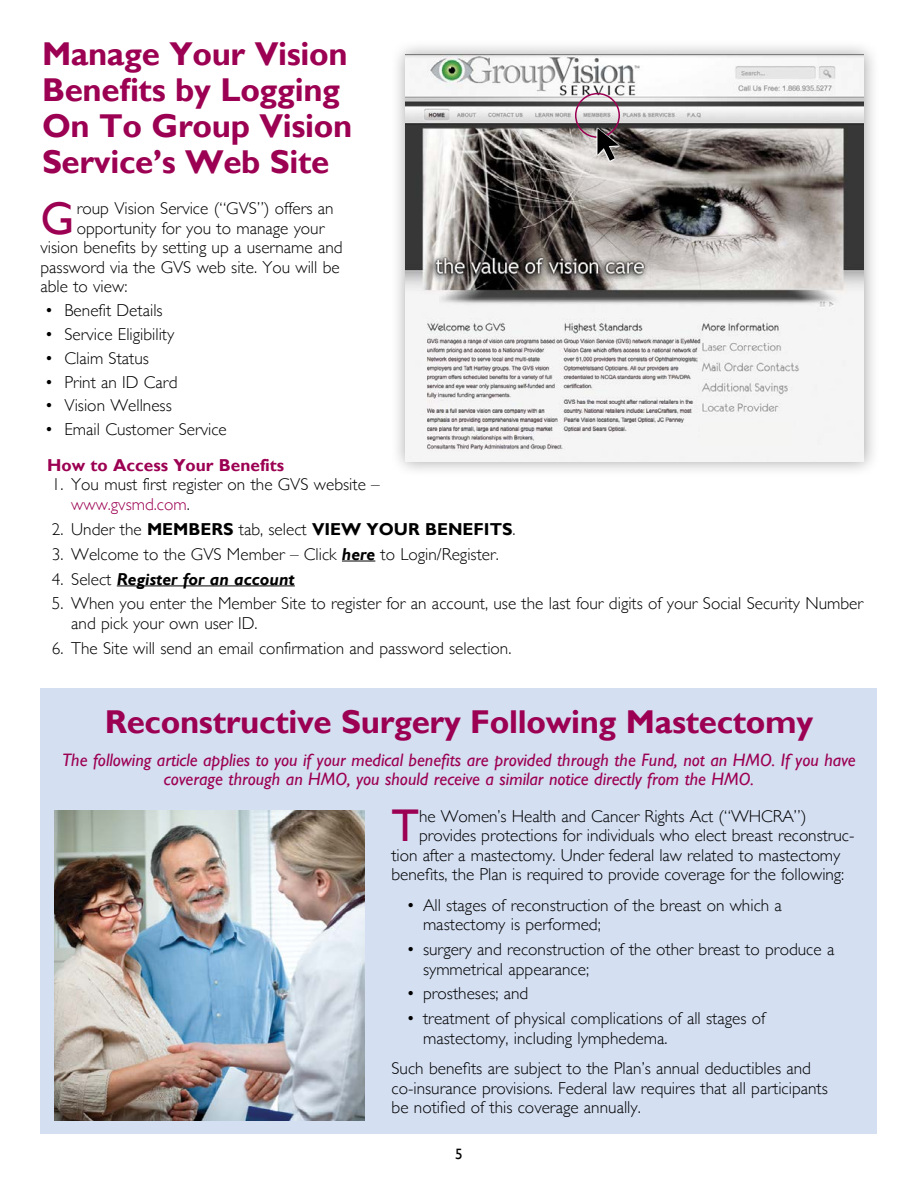
<style>
.page{position:relative;width:918px;height:1188px;background:#fff}
.page>*{position:absolute;margin:0;border:0;box-sizing:border-box;transform-origin:0 0}
.t1{font:45.9px "Gill Sans";color:#9c0052}
.t2{font:45.9px "Gill Sans";color:#9c0052}
.t3{font:700 33px/36px "Gill Sans";letter-spacing:-.01em;color:#9c0052}
.t4{font:italic 18px/19.5px "Gill Sans";color:#9c0052;text-align:center}
.t5{font:300 17.25px/19.5px "Gill Sans";color:#000}
.t6{font:700 17.25px "Gill Sans";color:#000}
.t7{font:italic 700 17.25px "Gill Sans";color:#000}
.t8{font:700 17.25px "Gill Sans";color:#9c0052}
.t9{font:15px "Gill Sans";color:#000}
.s1{color:#9c0052}
.s2{font-weight:300}
.s3{font-weight:700;font-style:italic}
.s4{font-weight:300;font-style:normal}
</style>
<div class="page">
<div style="left:40px;top:688px;width:838px;height:446px;background:#d4dff2"></div>
<div style="left:391px;top:40px;width:489px;height:438px;background:#000;opacity:.35"></div>
<img style="left:405px;top:54px;width:459px;height:407px">
<hr style="left:342px;top:561px;width:33px;height:1px;background:#000">
<hr style="left:117px;top:585px;width:178px;height:1px;background:#000">
<img style="left:54px;top:810px;width:310px;height:310px">
<div style="left:575px;top:93px;width:45px;height:45px;border:2px solid #9c0052;border-radius:50%"></div>
<svg style="left:596px;top:127px;width:24px;height:35px"></svg>
<svg style="left:597px;top:128px;width:22px;height:33px"></svg>
<div style="left:700px;top:423px;width:92px;height:23px;background:#f5f5f4"></div>
<h2 class="t3" style="left:42px;top:37px;width:312px">Manage Your Vision<br>Benefits by Logging<br>On To Group Vision<br>Service’s Web Site</h2>
<h1 class="t1" style="left:40px;top:191px;width:35px">G</h1>
<p class="t5" style="left:77px;top:198px;width:258px">roup Vision Service (“GVS”) offers an</p>
<p class="t5" style="left:77px;top:218px;width:249px">opportunity for you to manage your</p>
<p class="t5" style="left:40px;top:237px;width:304px">vision benefits by setting up a username and</p>
<p class="t5" style="left:40px;top:257px;width:301px">password via the GVS web site. You will be</p>
<p class="t5" style="left:40px;top:276px;width:88px">able to view:</p>
<p class="t5" style="left:45px;top:300px;width:119px">• Benefit Details</p>
<p class="t5" style="left:45px;top:324px;width:131px">• Service Eligibility</p>
<p class="t5" style="left:45px;top:348px;width:106px">• Claim Status</p>
<p class="t5" style="left:45px;top:371px;width:134px">• Print an ID Card</p>
<p class="t5" style="left:45px;top:395px;width:128px">• Vision Wellness</p>
<p class="t5" style="left:45px;top:419px;width:183px">• Email Customer Service</p>
<p class="t8" style="left:47px;top:455px;width:239px">How to Access Your Benefits</p>
<p class="t5" style="left:71px;top:474px;width:310px;text-indent:-19px">1. You must first register on the GVS website – <span class="s1">www.gvsmd.com</span>.</p>
<p class="t6" style="left:52px;top:519px;width:465px"><span class="s2">2. Under the</span> MEMBERS <span class="s2">tab, select</span> VIEW YOUR BENEFITS<span class="s2">.</span></p>
<p class="t5" style="left:52px;top:543px;width:449px">3. Welcome to the GVS Member – Click <span class="s3">here</span> to Login/Register.</p>
<p class="t7" style="left:52px;top:569px;width:245px"><span class="s4">4. Select</span> Register for an account</p>
<p class="t5" style="left:71px;top:593px;width:793px;text-indent:-19px">5. When you enter the Member Site to register for an account, use the last four digits of your Social Security Number and pick your own user ID.</p>
<p class="t5" style="left:52px;top:638px;width:461px">6. The Site will send an email confirmation and password selection.</p>
<h2 class="t3" style="left:105px;top:705px;width:710px">Reconstructive Surgery Following Mastectomy</h2>
<p class="t4" style="left:62px;top:750px;width:795px">The following article applies to you if your medical benefits are provided through the Fund, not an HMO. If you have coverage through an HMO, you should receive a similar notice directly from the HMO.</p>
<h1 class="t2" style="left:392px;top:799px;width:29px">T</h1>
<p class="t5" style="left:419px;top:806px;width:389px">he Women’s Health and Cancer Rights Act (“WHCRA”)</p>
<p class="t5" style="left:419px;top:825px;width:437px">provides protections for individuals who elect breast reconstruc-</p>
<p class="t5" style="left:392px;top:845px;width:450px">tion after a mastectomy. Under federal law related to mastectomy</p>
<p class="t5" style="left:392px;top:864px;width:454px">benefits, the Plan is required to provide coverage for the following:</p>
<p class="t5" style="left:423px;top:895px;width:360px;text-indent:-17px">• All stages of reconstruction of the breast on which a mastectomy is performed;</p>
<p class="t5" style="left:423px;top:939px;width:413px;text-indent:-17px">• surgery and reconstruction of the other breast to produce a symmetrical appearance;</p>
<p class="t5" style="left:407px;top:983px;width:123px">• prostheses; and</p>
<p class="t5" style="left:423px;top:1008px;width:344px;text-indent:-17px">• treatment of physical complications of all stages of mastectomy, including lymphedema.</p>
<p class="t5" style="left:392px;top:1058px;width:438px">Such benefits are subject to the Plan’s annual deductibles and co-insurance provisions. Federal law requires that all participants be notified of this coverage annually.</p>
<p class="t9" style="left:455px;top:1145px;width:9px">5</p>
</div>
